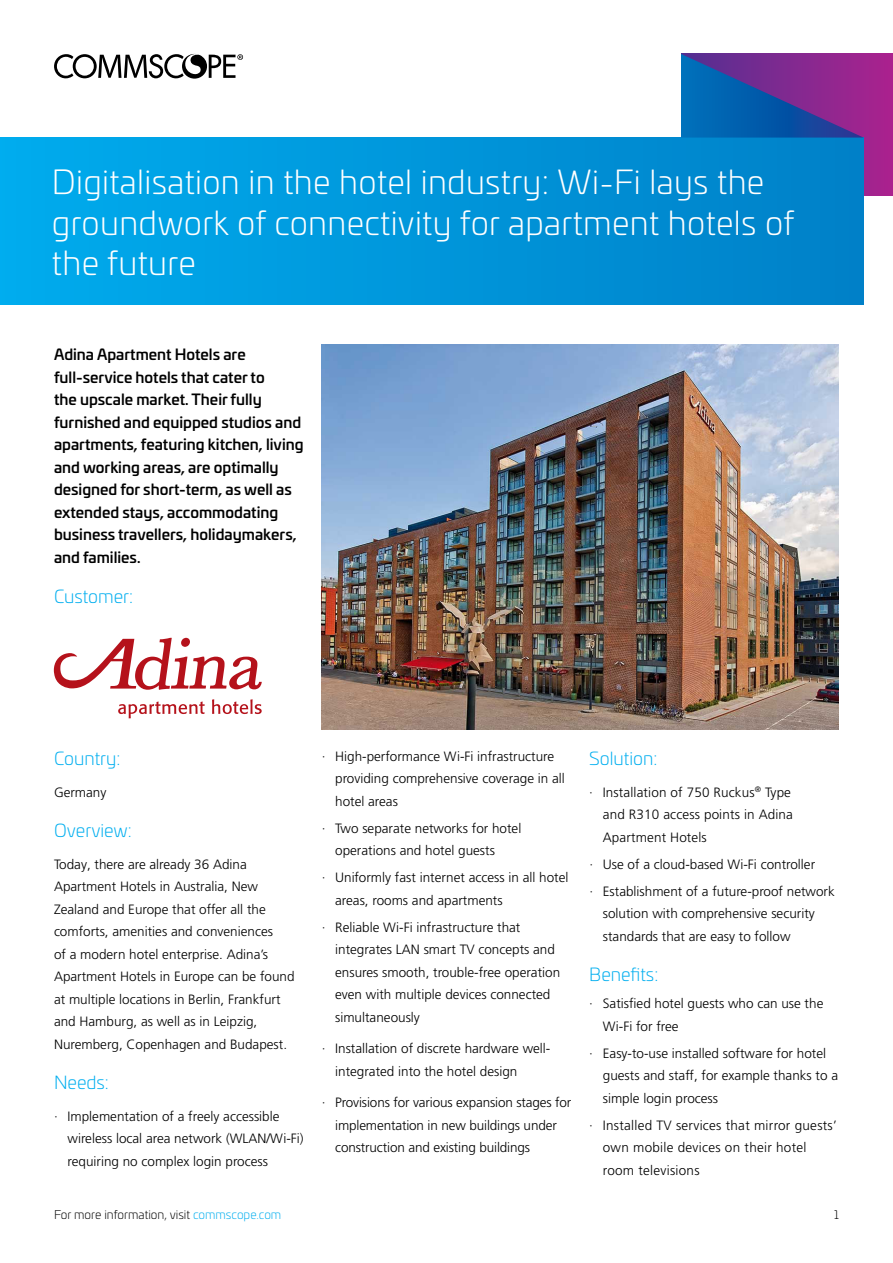
<style>
.page{position:relative;width:893px;height:1263px;background:#fff}
.page>*{position:absolute;margin:0;border:0;box-sizing:border-box;transform-origin:0 0}
.t1{font:300 33px/40.5px "Univia Pro";letter-spacing:.01em;color:#fff}
.t2{font:300 18px "Univia Pro";color:#00aeef}
.t3{font:500 15px/22.5px "Univia Pro";color:#000}
.t4{font:300 13.5px/22.5px "Frutiger LT Pro";color:#000}
.t5{font:300 13.5px/22.5px "Frutiger LT Pro";letter-spacing:.02em;color:#000}
.t6{font:300 12px "Univia Pro";color:#000}
.s1{color:#00aeef}
</style>
<div class="page">
<div style="left:681px;top:55px;width:212px;height:140px;background:#a5228e"></div>
<div style="left:0;top:138px;width:863px;height:166px;background:linear-gradient(to right,#00acee,#0080c8)"></div>
<svg style="left:681px;top:54px;width:182px;height:84px;background:#44439e"></svg>
<svg style="left:54px;top:54px;width:189px;height:25px"></svg>
<img style="left:322px;top:344px;width:517px;height:385px">
<svg style="left:54px;top:638px;width:208px;height:52px"></svg>
<svg style="left:118px;top:701px;width:87px;height:17px"></svg>
<svg style="left:212px;top:699px;width:50px;height:15px"></svg>
<h1 class="t1" style="left:52px;top:161px;width:744px">Digitalisation in the hotel industry: Wi-Fi lays the groundwork of connectivity for apartment hotels of the future</h1>
<p class="t3" style="left:54px;top:342px;width:251px">Adina Apartment Hotels are full-service hotels that cater to<br>the upscale market. Their fully furnished and equipped studios and apartments, featuring kitchen, living and working areas, are optimally designed for short-term, as well as extended stays, accommodating business travellers, holidaymakers, and families.</p>
<h2 class="t2" style="left:54px;top:584px;width:81px">Customer:</h2>
<h2 class="t2" style="left:54px;top:746px;width:68px">Country:</h2>
<p class="t4" style="left:54px;top:781px;width:54px">Germany</p>
<h2 class="t2" style="left:54px;top:818px;width:79px">Overview:</h2>
<p class="t4" style="left:54px;top:853px;width:242px">Today, there are already 36 Adina Apartment Hotels in Australia, New Zealand and Europe that offer all the comforts, amenities and conveniences<br>of a modern hotel enterprise. Adina’s Apartment Hotels in Europe can be found at multiple locations in Berlin, Frankfurt and Hamburg, as well as in Leipzig, Nuremberg, Copenhagen and Budapest.</p>
<h2 class="t2" style="left:54px;top:1070px;width:56px">Needs:</h2>
<p class="t4" style="left:68px;top:1105px;width:238px;text-indent:-14px">· Implementation of a freely accessible wireless local area network (WLAN/Wi-Fi) requiring no complex login process</p>
<p class="t4" style="left:335px;top:745px;width:231px;text-indent:-14px">· High-performance Wi-Fi infrastructure providing comprehensive coverage in all hotel areas</p>
<p class="t4" style="left:335px;top:817px;width:188px;text-indent:-14px">· Two separate networks for hotel operations and hotel guests</p>
<p class="t4" style="left:335px;top:866px;width:235px;text-indent:-14px">· Uniformly fast internet access in all hotel areas, rooms and apartments</p>
<p class="t4" style="left:335px;top:916px;width:227px;text-indent:-14px">· Reliable Wi-Fi infrastructure that integrates LAN smart TV concepts and ensures smooth, trouble-free operation even with multiple devices connected simultaneously</p>
<p class="t4" style="left:335px;top:1037px;width:217px;text-indent:-14px">· Installation of discrete hardware well&shy;integrated into the hotel design</p>
<p class="t4" style="left:335px;top:1091px;width:238px;text-indent:-14px">· Provisions for various expansion stages for implementation in new buildings under construction and existing buildings</p>
<h2 class="t2" style="left:589px;top:746px;width:70px">Solution:</h2>
<p class="t4" style="left:603px;top:781px;width:192px;text-indent:-14px">· Installation of 750 Ruckus<sup>®</sup> Type and R310 access points in Adina<br>Apartment Hotels</p>
<p class="t4" style="left:589px;top:850px;width:247px;line-height:27px">· Use of a cloud-based Wi-Fi controller<br>· Establishment of a future-proof network</p>
<p class="t4" style="left:603px;top:902px;width:214px">solution with comprehensive security standards that are easy to follow</p>
<h2 class="t2" style="left:589px;top:962px;width:70px">Benefits:</h2>
<p class="t4" style="left:603px;top:992px;width:222px;text-indent:-14px">· Satisfied hotel guests who can use the<br>Wi-Fi for free</p>
<p class="t4" style="left:603px;top:1042px;width:237px;text-indent:-14px">· Easy-to-use installed software for hotel guests and staff, for example thanks to a simple login process</p>
<p class="t5" style="left:603px;top:1114px;width:236px;text-indent:-14px">· Installed TV services that mirror guests’ own mobile devices on their hotel room televisions</p>
<p class="t6" style="left:54px;top:1206px;width:229px">For more information, visit <span class="s1">commscope.com</span></p>
<p class="t6" style="left:834px;top:1206px;width:6px">1</p>
</div>
